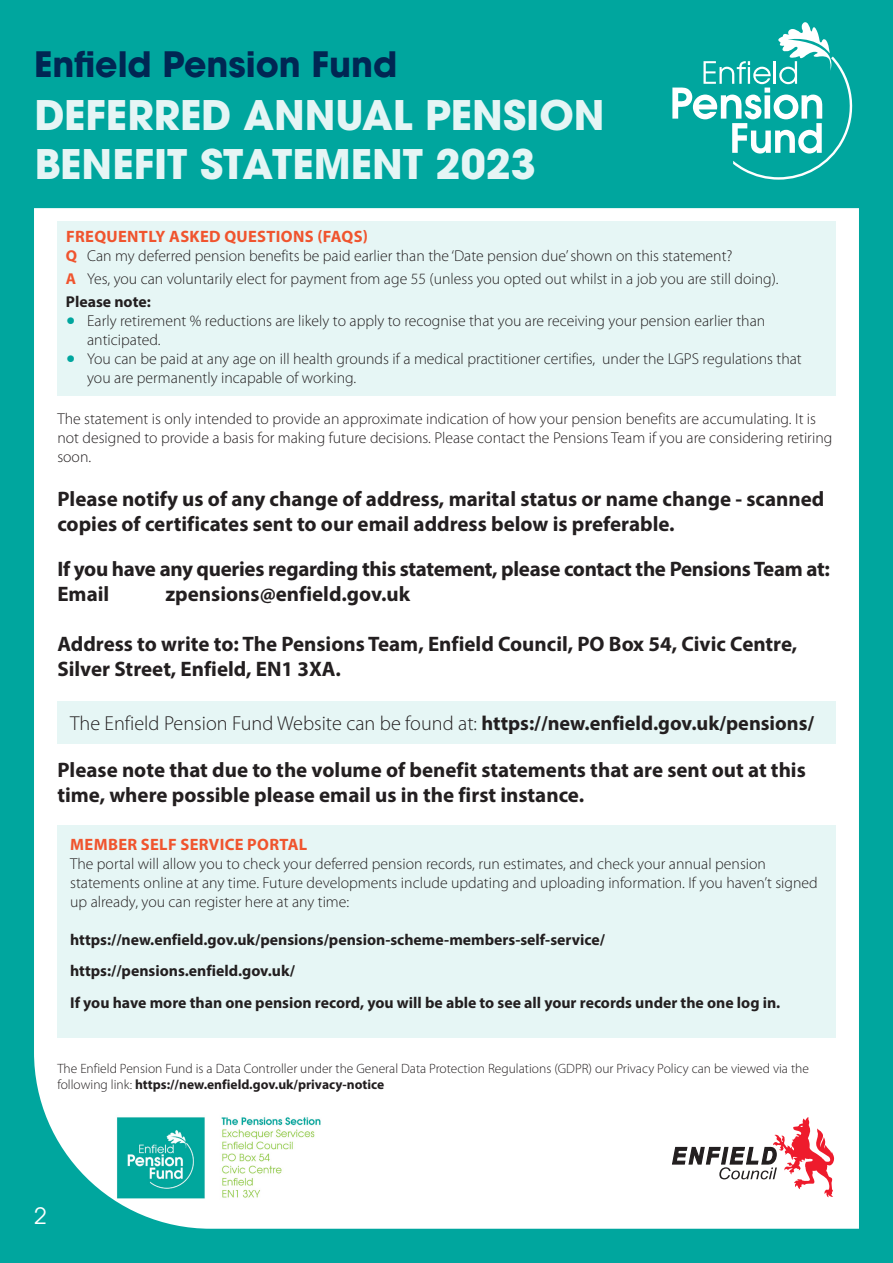
<style>
.page{position:relative;width:893px;height:1263px;background:#00a69e}
.page>*{position:absolute;margin:0;border:0;box-sizing:border-box;transform-origin:0 0}
.t1{font:700 40.5px/48.6px "ITC Avant Garde Pro";color:#fff}
.t2{font:700 34.8px "ITC Avant Garde Pro";color:#002653}
.t3{font:22.5px "ITC Avant Garde Pro";color:#fff}
.bold_body_copy_14pt{font:700 21px/25.2px "Myriad Pro";color:#231f20}
.indent_body_copy{font:300 20.25px "Myriad Pro";color:#231f20}
.Subhead_-_orange{font:700 16.5px "Myriad Pro";letter-spacing:.02em;color:#f0542e}
.body_copy{font:300 15.75px/18.9px "Myriad Pro";color:#231f20}
.indent_body_copy-2{font:300 15.75px/18.9px "Myriad Pro";color:#231f20}
.body_copy-2{font:700 15.75px "Myriad Pro";color:#231f20}
.indent_body_copy-3{font:700 15.75px "Myriad Pro";color:#231f20}
.body_copy-3{font:300 13.5px/16.2px "Myriad Pro";color:#231f20}
.s1{font-weight:700;color:#f0542e}
.s2{font-family:"Helvetica Neue";color:#00a69e}
.s3{font-weight:700}
</style>
<div class="page">
<div style="left:34px;top:208px;width:825px;height:1021px;background:#fff"></div>
<svg style="left:672px;top:22px;width:181px;height:158px"></svg>
<img style="left:115px;top:1114px;width:207px;height:85px">
<div style="left:668px;top:1111px;width:170px;height:91px;background:#fff"></div>
<svg style="left:672px;top:1117px;width:163px;height:80px"></svg>
<div style="left:57px;top:221px;width:779px;height:174px;background:#e6f6f5"></div>
<div style="left:57px;top:702px;width:779px;height:42px;background:#e6f6f5"></div>
<div style="left:57px;top:825px;width:779px;height:212px;background:#e6f6f5"></div>
<p class="t2" style="left:34px;top:41px;width:365px">Enfield Pension Fund</p>
<h1 class="t1" style="left:34px;top:91px;width:572px">DEFERRED ANNUAL PENSION<br>BENEFIT STATEMENT 2023</h1>
<p class="Subhead_-_orange" style="left:66px;top:226px;width:304px">FREQUENTLY ASKED QUESTIONS (FAQS)</p>
<p class="indent_body_copy-2" style="left:66px;top:246px;width:668px"><span class="s1">Q</span> Can my deferred pension benefits be paid earlier than the ‘Date pension due’ shown on this statement?</p>
<p class="indent_body_copy-2" style="left:66px;top:269px;width:714px"><span class="s1">A</span> Yes, you can voluntarily elect for payment from age 55 (unless you opted out whilst in a job you are still doing).</p>
<p class="indent_body_copy-3" style="left:66px;top:292px;width:86px">Please note:</p>
<p class="indent_body_copy-2" style="left:87px;top:311px;width:680px;text-indent:-21px"><span class="s2">●</span> Early retirement % reductions are likely to apply to recognise that you are receiving your pension earlier than anticipated.</p>
<p class="indent_body_copy-2" style="left:87px;top:349px;width:716px;text-indent:-21px"><span class="s2">●</span> You can be paid at any age on ill health grounds if a medical practitioner certifies, under the LGPS regulations that you are permanently incapable of working.</p>
<p class="body_copy" style="left:57px;top:409px;width:776px">The statement is only intended to provide an approximate indication of how your pension benefits are accumulating. It is not designed to provide a basis for making future decisions. Please contact the Pensions Team if you are considering retiring soon.</p>
<p class="bold_body_copy_14pt" style="left:57px;top:486px;width:768px">Please notify us of any change of address, marital status or name change - scanned copies of certificates sent to our email address below is preferable.</p>
<p class="bold_body_copy_14pt" style="left:57px;top:555px;width:774px">If you have any queries regarding this statement, please contact the Pensions Team at:</p>
<p class="bold_body_copy_14pt" style="left:57px;top:580px;width:53px">Email</p>
<p class="bold_body_copy_14pt" style="left:165px;top:580px;width:246px">zpensions@enfield.gov.uk</p>
<p class="bold_body_copy_14pt" style="left:57px;top:631px;width:741px">Address to write to: The Pensions Team, Enfield Council, PO Box 54, Civic Centre,<br>Silver Street, Enfield, EN1 3XA.</p>
<p class="indent_body_copy" style="left:70px;top:711px;width:746px">The Enfield Pension Fund Website can be found at: <span class="s3">https://new.enfield.gov.uk/pensions/</span></p>
<p class="bold_body_copy_14pt" style="left:57px;top:756px;width:750px">Please note that due to the volume of benefit statements that are sent out at this time, where possible please email us in the first instance.</p>
<p class="Subhead_-_orange" style="left:70px;top:834px;width:238px">MEMBER SELF SERVICE PORTAL</p>
<p class="body_copy" style="left:70px;top:854px;width:749px">The portal will allow you to check your deferred pension records, run estimates, and check your annual pension statements online at any time. Future developments include updating and uploading information. If you haven’t signed up already, you can register here at any time:</p>
<p class="body_copy-2" style="left:70px;top:929px;width:536px">https://new.enfield.gov.uk/pensions/pension-scheme-members-self-service/</p>
<p class="body_copy-2" style="left:70px;top:961px;width:226px">https://pensions.enfield.gov.uk/</p>
<p class="body_copy-2" style="left:70px;top:992px;width:712px">If you have more than one pension record, you will be able to see all your records under the one log in.</p>
<p class="body_copy-3" style="left:57px;top:1060px;width:753px">The Enfield Pension Fund is a Data Controller under the General Data Protection Regulations (GDPR) our Privacy Policy can be viewed via the following link: <span class="s3">https://new.enfield.gov.uk/privacy-notice</span></p>
<h3 class="t3" style="left:34px;top:1202px;width:14px">2</h3>
</div>
